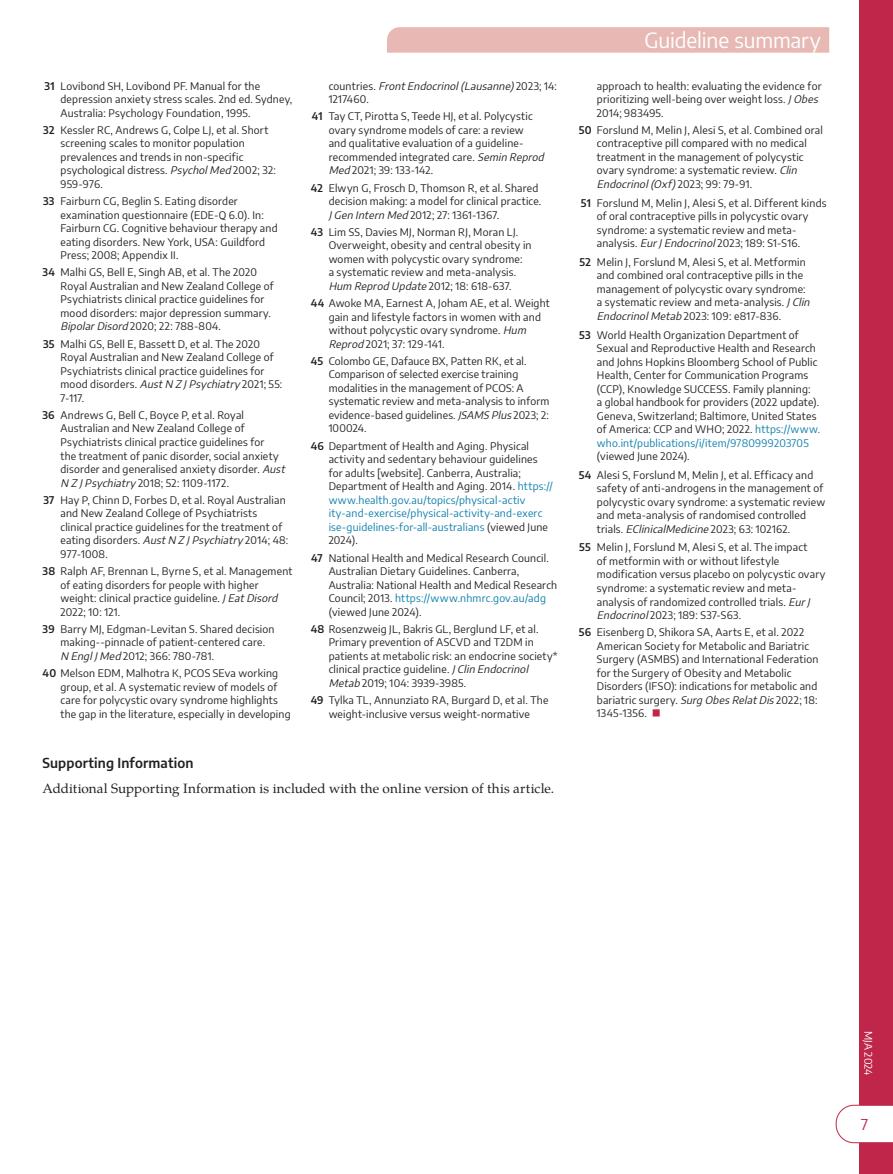
<style>
.page{position:relative;width:893px;height:1174px;background:#fff}
.page>*{position:absolute;margin:0;border:0;box-sizing:border-box;transform-origin:0 0}
.t1{font:21px "Encode Sans";letter-spacing:-.005em;color:#fff}
.t2{font:15px "Encode Sans";color:#bf2649}
.t3{font:13.5px "Te X Gyre Pagella";letter-spacing:.005em;color:#231f20}
.t4{font:600 13.5px "Encode Sans";letter-spacing:.01em;color:#231f20}
.t5{font:10.5px/13.5px "Encode Sans";letter-spacing:.02em;color:#231f20}
.t6{font:10.5px "Encode Sans";letter-spacing:-.005em;color:#fff}
.s1{font-weight:600}
.s2{font-style:italic}
.s3{color:#0d7fac}
.s4{font-family:"Arial Unicode MS";font-size:16.2px;color:#bf2649}
</style>
<div class="page">
<div style="left:859px;top:0;width:34px;height:1174px;background:#bf2649"></div>
<div style="left:836px;top:1105px;width:57px;height:37px;background:#fff"></div>
<svg style="left:387px;top:27px;width:442px;height:26px;background:#e8bab5"></svg>
<p class="t5" style="left:61px;top:78px;width:233px;text-indent:-16px"><span class="s1">31</span> Lovibond SH, Lovibond PF. Manual for the depression anxiety stress scales. 2nd ed. Sydney,<br>Australia: Psychology Foundation, 1995.</p>
<p class="t5" style="left:61px;top:123px;width:217px;text-indent:-17px"><span class="s1">32</span> Kessler RC, Andrews G, Colpe LJ, et al. Short screening scales to monitor population prevalences and trends in non-specific psychological distress. <span class="s2">PsycholMed</span> 2002; 32:<br>959-976.</p>
<p class="t5" style="left:61px;top:194px;width:219px;text-indent:-17px"><span class="s1">33</span> Fairburn CG, Beglin S. Eating disorder examination questionnaire (EDE-Q 6.0). In:<br>Fairburn CG. Cognitive behaviour therapy and eating disorders. New York, USA: Guildford Press; 2008; Appendix II.</p>
<p class="t5" style="left:61px;top:265px;width:215px;text-indent:-18px"><span class="s1">34</span> Malhi GS, Bell E, Singh AB, et al. The 2020<br>Royal Australian and New Zealand College of Psychiatrists clinical practice guidelines for mood disorders: major depression summary.<br><span class="s2">BipolarDisord</span> 2020; 22: 788-804.</p>
<p class="t5" style="left:61px;top:336px;width:223px;text-indent:-18px"><span class="s1">35</span> Malhi GS, Bell E, Bassett D, et al. The 2020<br>Royal Australian and New Zealand College of Psychiatrists clinical practice guidelines for mood disorders. <span class="s2">AustN Z J Psychiatry</span> 2021; 55:<br>7-117.</p>
<p class="t5" style="left:61px;top:408px;width:229px;text-indent:-18px"><span class="s1">36</span> Andrews G, Bell C, Boyce P, et al. Royal Australian and New Zealand College of Psychiatrists clinical practice guidelines for<br>the treatment of panic disorder, social anxiety disorder and generalised anxiety disorder. <span class="s2">Aust N Z J Psychiatry</span> 2018; 52: 1109-1172.</p>
<p class="t5" style="left:61px;top:492px;width:229px;text-indent:-17px"><span class="s1">37</span> Hay P, Chinn D, Forbes D, et al. Royal Australian and New Zealand College of Psychiatrists clinical practice guidelines for the treatment of eating disorders. <span class="s2">AustN Z J Psychiatry</span> 2014; 48:<br>977-1008.</p>
<p class="t5" style="left:61px;top:564px;width:233px;text-indent:-18px"><span class="s1">38</span> Ralph AF, Brennan L, Byrne S, et al. Management of eating disorders for people with higher weight: clinical practice guideline. <span class="s2">J EatDisord </span>2022; 10: 121.</p>
<p class="t5" style="left:61px;top:621px;width:215px;text-indent:-18px"><span class="s1">39</span> Barry MJ, Edgman-Levitan S. Shared decision making--pinnacle of patient-centered care.<br><span class="s2">N EnglJ Med</span> 2012; 366: 780-781.</p>
<p class="t5" style="left:61px;top:666px;width:232px;text-indent:-18px"><span class="s1">40</span> Melson EDM, Malhotra K, PCOS SEva working group, et al. A systematic review of models of care for polycystic ovary syndrome highlights the gap in the literature, especially in developing</p>
<p class="t5" style="left:329px;top:78px;width:230px">c o u n t r i e s . <span class="s2">FrontEndocrinol(Lausanne)</span>2 0 2 3 ; 1 4 :<br>1217460.</p>
<p class="t5" style="left:329px;top:109px;width:220px;text-indent:-17px"><span class="s1">41</span> Tay CT, Pirotta S, Teede HJ, et al. Polycystic ovary syndrome models of care: a review<br>and qualitative evaluation of a guideline&shy;recommended integrated care. <span class="s2">Semin Reprod Med</span> 2021; 39: 133-142.</p>
<p class="t5" style="left:329px;top:180px;width:214px;text-indent:-18px"><span class="s1">42</span> Elwyn G, Frosch D, Thomson R, et al. Shared decision making: a model for clinical practice.<br><span class="s2">J Gen Intern Med</span> 2012; 27: 1361-1367.</p>
<p class="t5" style="left:329px;top:225px;width:204px;text-indent:-18px"><span class="s1">43</span> Lim SS, Davies MJ, Norman RJ, Moran LJ.<br>Overweight, obesity and central obesity in women with polycystic ovary syndrome:<br>a systematic review and meta-analysis.<br><span class="s2">Hum Reprod Update</span> 2012; 18: 618-637.</p>
<p class="t5" style="left:329px;top:296px;width:223px;text-indent:-18px"><span class="s1">44</span> Awoke MA, Earnest A, Joham AE, et al. Weight gain and lifestyle factors in women with and without polycystic ovary syndrome. <span class="s2">Hum Reprod</span> 2021; 37: 129-141.</p>
<p class="t5" style="left:329px;top:354px;width:222px;text-indent:-18px"><span class="s1">45</span> Colombo GE, Dafauce BX, Patten RK, et al.<br>Comparison of selected exercise training modalities in the management of PCOS: A systematic review and meta-analysis to inform evidence-based guidelines. <span class="s2">JSAMSPlus</span>2023; 2:<br>100024.</p>
<p class="t5" style="left:329px;top:438px;width:226px;text-indent:-18px"><span class="s1">46</span> Department of Health and Aging. Physical activity and sedentary behaviour guidelines for adults [website]. Canberra, Australia; Department of Health and Aging. 2014. <span class="s3">https:// www.health.gov.au/topics/physical-activ ity-and-exercise/physical-activity-and-exerc ise-guidelines-for-all-australians</span> (viewed June 2024).</p>
<p class="t5" style="left:329px;top:550px;width:230px;text-indent:-18px"><span class="s1">47</span> National Health and Medical Research Council.<br>Australian Dietary Guidelines. Canberra, Australia: National Health and Medical Research Council; 2013. <span class="s3">https://www.nhmrc.gov.au/adg </span>(viewed June 2024).</p>
<p class="t5" style="left:329px;top:621px;width:230px;text-indent:-18px"><span class="s1">48</span> Rosenzweig JL, Bakris GL, Berglund LF, et al.<br>Primary prevention of ASCVD and T2DM in patients at metabolic risk: an endocrine society* clinical practice guideline. <span class="s2">J Clin Endocrinol Metab</span> 2019; 104: 3939-3985.</p>
<p class="t5" style="left:311px;top:693px;width:239px;text-align:center"><span class="s1">49</span> Tylka TL, Annunziato RA, Burgard D, et al. The weight-inclusive versus weight-normative</p>
<p class="t4" style="left:43px;top:753px;width:152px">Supporting Information</p>
<p class="t3" style="left:43px;top:778px;width:513px">Additional Supporting Information is included with the online version of this article.</p>
<h1 class="t1" style="left:644px;top:25px;width:178px">Guideline summary</h1>
<p class="t5" style="left:597px;top:78px;width:226px;text-align:justify">approach to health: evaluating the evidence for prioritizing well-being over weight loss. <span class="s2">J Obes </span>2014; 983495.</p>
<p class="t5" style="left:597px;top:123px;width:228px;text-indent:-18px"><span class="s1">50</span> Forslund M, Melin J, Alesi S, et al. Combined oral contraceptive pill compared with no medical treatment in the management of polycystic ovary syndrome: a systematic review. <span class="s2">Clin Endocrinol(Oxf)</span>2 0 2 3 ; 9 9 : 7 9 - 9 1 .</p>
<p class="t5" style="left:597px;top:195px;width:231px;text-indent:-16px"><span class="s1">51</span> Forslund M, Melin J, Alesi S, et al. Different kinds of oral contraceptive pills in polycystic ovary syndrome: a systematic review and meta&shy;analysis. <span class="s2">EurJ Endocrinol</span>2023; 189: S1-S16.</p>
<p class="t5" style="left:597px;top:255px;width:217px;text-indent:-17px"><span class="s1">52</span> Melin J, Forslund M, Alesi S, et al. Metformin and combined oral contraceptive pills in the management of polycystic ovary syndrome: a systematic review and meta-analysis. <span class="s2">J Clin EndocrinolMetab</span> 2023: 109: e817-836.</p>
<p class="t5" style="left:597px;top:327px;width:225px;text-indent:-18px"><span class="s1">53</span> World Health Organization Department of Sexual and Reproductive Health and Research and Johns Hopkins Bloomberg School of Public Health, Center for Communication Programs (CCP), Knowledge SUCCESS. Family planning:<br>a global handbook for providers (2022 update).<br>Geneva, Switzerland; Baltimore, United States of America: CCP and WHO; 2022. <span class="s3">https://www. who.int/publications/i/item/9780999203705</span></p>
<p class="t5" style="left:579px;top:446px;width:236px;line-height:18.8px;text-indent:18px">(viewed June 2024).<br><span class="s1">54</span> Alesi S, Forslund M, Melin J, et al. Efficacy and</p>
<p class="t5" style="left:597px;top:481px;width:230px">safety of anti-androgens in the management of polycystic ovary syndrome: a systematic review and meta-analysis of randomised controlled trials. <span class="s2">EClinicalMedicine</span>2023; 63: 102162.</p>
<p class="t5" style="left:597px;top:540px;width:230px;text-indent:-18px"><span class="s1">55</span> Melin J, Forslund M, Alesi S, et al. The impact<br>of metformin with or without lifestyle modification versus placebo on polycystic ovary syndrome: a systematic review and meta&shy;analysis of randomized controlled trials. <span class="s2">EurJ Endocrinol</span>2023; 189: S37-S63.</p>
<p class="t5" style="left:597px;top:625px;width:223px;text-indent:-18px"><span class="s1">56</span> Eisenberg D, Shikora SA, Aarts E, et al. 2022<br>American Society for Metabolic and Bariatric Surgery (ASMBS) and International Federation for the Surgery of Obesity and Metabolic Disorders (IFSO): indications for metabolic and bariatric surgery. <span class="s2">Surg ObesRelatDis</span>2022; 18:<br>1345-1356. <span class="s4">■</span></p>
<p class="t6" style="left:876px;top:1031px;width:46px;rotate:90deg">MJA 2024</p>
<h2 class="t2" style="left:861px;top:1113px;width:9px">7</h2>
</div>
